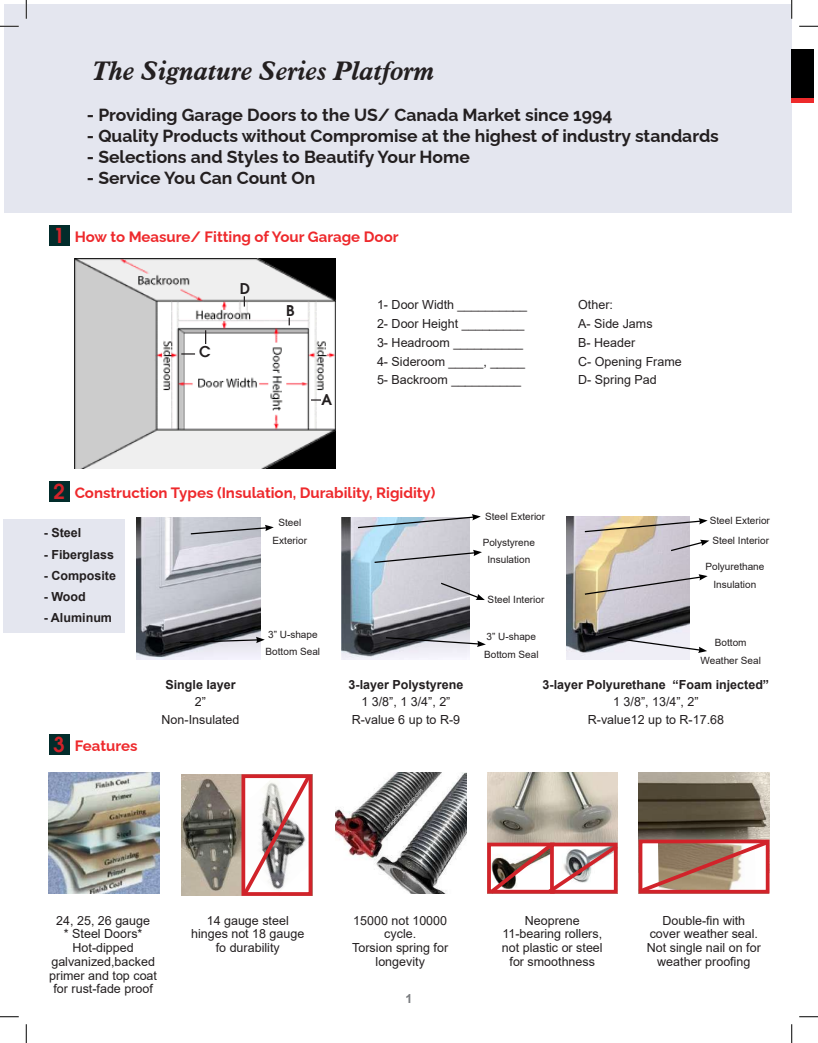
<style>
.page{position:relative;width:818px;height:1043px;background:#fff}
.page>*{position:absolute;margin:0;border:0;box-sizing:border-box;transform-origin:0 0}
.t1{font:italic 700 26.25px "Aldine 721 BT";color:#231f20}
.t2{font:600 22.5px "Avant Gar Got Itc TEE";color:#d1232a}
.t3{font:700 17.5px "Raleway";color:#231f20}
.t4{font:600 16.25px "Avant Gar Got Itc TEE";color:#231f20}
.t5{font:700 15px "Raleway";color:#ee292c}
.t6{font:12.5px/13.8px "Arial";color:#231f20;text-align:center}
.t7{font:700 12.5px "Arial";color:#231f20}
.t8{font:700 12.5px "Arial";color:#7a7c7f}
.t9{font:10px/17.5px "Arial";color:#231f20;text-align:center}
</style>
<div class="page">
<div style="left:4px;top:519px;width:121px;height:114px;background:#e4e6ef"></div>
<div style="left:49px;top:481px;width:21px;height:20px;background:#022c2b"></div>
<div style="left:49px;top:734px;width:21px;height:21px;background:#022c2b"></div>
<div style="left:49px;top:225px;width:21px;height:21px;background:#022c2b"></div>
<div style="left:4px;top:4px;width:787px;height:208px;background:#e4e6ef"></div>
<div style="left:791px;top:49px;width:23px;height:52px;background:#000"></div>
<img style="left:75px;top:258px;width:260px;height:210px">
<img style="left:566px;top:517px;width:123px;height:142px">
<img style="left:341px;top:517px;width:128px;height:142px">
<img style="left:136px;top:517px;width:124px;height:142px">
<img style="left:49px;top:772px;width:111px;height:121px">
<img style="left:335px;top:772px;width:131px;height:121px">
<img style="left:182px;top:774px;width:58px;height:121px">
<img style="left:638px;top:772px;width:131px;height:65px">
<svg style="left:240px;top:774px;width:73px;height:122px"></svg>
<svg style="left:638px;top:837px;width:132px;height:57px"></svg>
<img style="left:487px;top:772px;width:130px;height:68px">
<img style="left:487px;top:840px;width:131px;height:54px">
<svg style="left:669px;top:539px;width:40px;height:13px"></svg>
<svg style="left:439px;top:581px;width:46px;height:19px"></svg>
<svg style="left:583px;top:574px;width:124px;height:21px;background:#c6bebb"></svg>
<svg style="left:373px;top:550px;width:109px;height:13px"></svg>
<svg style="left:606px;top:636px;width:101px;height:17px;background:#c5c5cb"></svg>
<svg style="left:384px;top:636px;width:102px;height:11px"></svg>
<svg style="left:179px;top:636px;width:86px;height:7px"></svg>
<svg style="left:583px;top:518px;width:124px;height:15px;background:#c8bcaf"></svg>
<svg style="left:356px;top:514px;width:125px;height:15px"></svg>
<svg style="left:189px;top:525px;width:85px;height:10px"></svg>
<div style="left:791px;top:98px;width:23px;height:5px;background:#ee2a2b"></div>
<svg style="left:181px;top:353px;width:14px;height:1px"></svg>
<svg style="left:205px;top:330px;width:1px;height:14px"></svg>
<svg style="left:288px;top:317px;width:2px;height:8px"></svg>
<svg style="left:0;top:25px;width:19px;height:2px"></svg>
<svg style="left:799px;top:25px;width:19px;height:2px"></svg>
<svg style="left:0;top:1016px;width:19px;height:1px"></svg>
<svg style="left:799px;top:1016px;width:19px;height:1px"></svg>
<svg style="left:25px;top:0;width:2px;height:19px"></svg>
<svg style="left:25px;top:1024px;width:2px;height:18px"></svg>
<svg style="left:791px;top:0;width:1px;height:19px"></svg>
<svg style="left:791px;top:1024px;width:1px;height:18px"></svg>
<h1 class="t1" style="left:92px;top:54px;width:344px">The Signature Series Platform</h1>
<h3 class="t3" style="left:87px;top:100px;width:527px">- Providing Garage Doors to the US/ Canada Market since 1994</h3>
<h3 class="t3" style="left:87px;top:121px;width:633px">- Quality Products without Compromise at the highest of industry standards</h3>
<h3 class="t3" style="left:87px;top:142px;width:384px">- Selections and Styles to Beautify Your Home</h3>
<h3 class="t3" style="left:87px;top:163px;width:230px">- Service You Can Count On</h3>
<h2 class="t2" style="left:54px;top:222px;width:13px">1</h2>
<p class="t5" style="left:75px;top:225px;width:325px">How to Measure/ Fitting of Your Garage Door</p>
<h3 class="t4" style="left:199px;top:342px;width:13px">C</h3>
<h3 class="t4" style="left:240px;top:279px;width:12px">D</h3>
<h3 class="t4" style="left:286px;top:301px;width:10px">B</h3>
<h3 class="t4" style="left:321px;top:390px;width:12px">A</h3>
<p class="t6" style="left:377px;top:295px;width:152px;line-height:18.8px;text-align:left">1- Door Width __________<br>2- Door Height _________<br>3- Headroom __________<br>4- Sideroom _____, _____<br>5- Backroom __________</p>
<p class="t6" style="left:578px;top:295px;width:105px;line-height:18.8px;text-align:left">Other:<br>A- Side Jams<br>B- Header<br>C- Opening Frame<br>D- Spring Pad</p>
<h2 class="t2" style="left:54px;top:478px;width:13px">2</h2>
<p class="t5" style="left:75px;top:480px;width:362px">Construction Types (Insulation, Durability, Rigidity)</p>
<p class="t7" style="left:44px;top:524px;width:39px">- Steel</p>
<p class="t7" style="left:44px;top:545px;width:72px">- Fiberglass</p>
<p class="t7" style="left:44px;top:566px;width:74px">- Composite</p>
<p class="t7" style="left:44px;top:588px;width:44px">- Wood</p>
<p class="t7" style="left:44px;top:609px;width:70px">- Aluminum</p>
<h2 class="t2" style="left:54px;top:731px;width:13px">3</h2>
<p class="t5" style="left:75px;top:734px;width:64px">Features</p>
<p class="t7" style="left:165px;top:675px;width:72px">Single layer</p>
<p class="t6" style="left:162px;top:693px;width:79px;line-height:17.5px">2”<br>Non-Insulated</p>
<p class="t9" style="left:485px;top:508px;width:62px">Steel Exterior</p>
<p class="t9" style="left:278px;top:514px;width:24px">Steel</p>
<p class="t9" style="left:709px;top:512px;width:62px">Steel Exterior</p>
<p class="t9" style="left:272px;top:531px;width:36px">Exterior</p>
<p class="t9" style="left:712px;top:531px;width:58px">Steel Interior</p>
<p class="t9" style="left:482px;top:533px;width:54px">Polystyrene<br>Insulation</p>
<p class="t9" style="left:705px;top:558px;width:60px">Polyurethane<br>Insulation</p>
<p class="t9" style="left:265px;top:625px;width:56px;text-align:left">3” U-shape<br>Bottom Seal</p>
<p class="t7" style="left:348px;top:675px;width:116px">3-layer Polystyrene</p>
<p class="t6" style="left:352px;top:693px;width:110px;line-height:17.5px">1 3/8”, 1 3/4”, 2”<br>R-value 6 up to R-9</p>
<p class="t9" style="left:487px;top:591px;width:58px">Steel Interior</p>
<p class="t9" style="left:484px;top:628px;width:56px;text-align:left">3” U-shape<br>Bottom Seal</p>
<p class="t9" style="left:700px;top:634px;width:62px">Bottom<br>Weather Seal</p>
<p class="t7" style="left:542px;top:675px;width:228px">3-layer Polyurethane “Foam injected”</p>
<p class="t6" style="left:587px;top:693px;width:138px;line-height:17.5px">1 3/8”, 13/4”, 2”<br>R-value12 up to R-17.68</p>
<p class="t6" style="left:49px;top:913px;width:109px">24, 25, 26 gauge<br>* Steel Doors*<br>Hot-dipped galvanized,backed primer and top coat for rust-fade proof</p>
<p class="t6" style="left:191px;top:913px;width:115px">14 gauge steel hinges not 18 gauge fo durability</p>
<p class="t6" style="left:646px;top:913px;width:115px">Double-fin with cover weather seal.<br>Not single nail on for weather proofing</p>
<p class="t6" style="left:352px;top:913px;width:97px">15000 not 10000 cycle.<br>Torsion spring for longevity</p>
<p class="t6" style="left:502px;top:913px;width:102px">Neoprene<br>11-bearing rollers, not plastic or steel for smoothness</p>
<p class="t8" style="left:405px;top:990px;width:8px">1</p>
</div>
